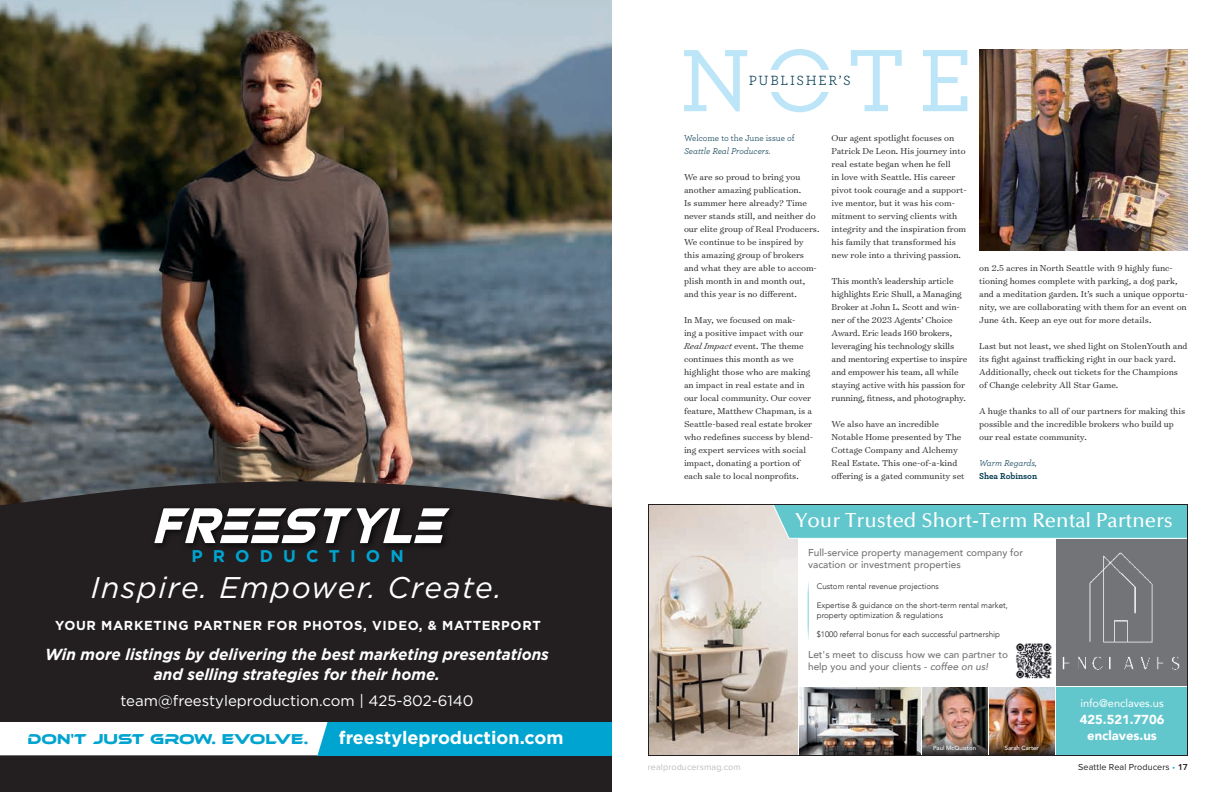
<style>
.page{position:relative;width:1224px;height:792px;background:#fff}
.page>*{position:absolute;margin:0;border:0;box-sizing:border-box;transform-origin:0 0}
.t1{font:500 92.9px "Archer Pro";color:#bce6f8}
.t2{font:italic 29.9px "Gotham";letter-spacing:.05em;color:#fff}
.t3{font:500 20.3px "Optima";color:#fff}
.t4{font:700 18px "Gotham";color:#fff}
.t5{font:700 16.9px "Gotham";letter-spacing:.6em;color:#00a4d0}
.t6{font:italic 700 16px/20px "Gotham";color:#fff;text-align:center;scale:.96 1}
.t7{font:15px "Gotham";color:#fff}
.t8{font:14.7px "Ethnocentric Rg";color:#00a4d0}
.t9{font:14px "Archer Pro";letter-spacing:.12em;color:#00394f}
.t10{font:700 13px "Gotham";letter-spacing:.05em;color:#fff}
.t11{font:900 13px/15.6px "Avenir";color:#fff;text-align:center}
.t12{font:11px "Avenir";color:#fff}
.t13{font:500 10px/12px "Avenir";color:#737477}
.t14{font:300 9.8px/13px "Surveyor Text";color:#231f20}
.t15{font:italic 9px "Archer Pro";color:#00394f}
.t16{font:9px "Proxima Nova";letter-spacing:.01em;color:#231f20}
.t17{font:9px "Archer Pro";color:#00394f}
.t18{font:9px "Proxima Nova";letter-spacing:.01em;color:#bcbec0}
.t19{font:700 9px "Archer Pro";letter-spacing:-.005em;color:#00394f}
.t20{font:300 8px/9.6px "Avenir";color:#231f20}
.t21{font:500 6px "Avenir";color:#fff}
.s1{font-style:italic}
.s2{color:#19a8e0}
.s3{font-weight:600}
</style>
<div class="page">
<img style="left:648px;top:504px;width:540px;height:252px">
<img style="left:979px;top:49px;width:209px;height:202px">
<img style="left:0;top:0;width:612px;height:477px">
<div style="left:0;top:477px;width:612px;height:315px;background:#231f20"></div>
<div style="left:318px;top:722px;width:294px;height:33px;background:#00a4d0"></div>
<svg style="left:0;top:722px;width:328px;height:33px"></svg>
<img style="left:147px;top:501px;width:313px;height:53px">
<svg style="left:154px;top:508px;width:296px;height:35px"></svg>
<h3 class="t5" style="left:191px;top:545px;width:214px">PRODUCTION</h3>
<h2 class="t2" style="left:91px;top:568px;width:412px">Inspire. Empower. Create.</h2>
<h3 class="t10" style="left:55px;top:617px;width:487px">YOUR MARKETING PARTNER FOR PHOTOS, VIDEO, &amp; MATTERPORT</h3>
<h3 class="t6" style="left:45px;top:644px;width:526px">Win more listings by delivering the best marketing presentations and selling strategies for their home.</h3>
<h3 class="t7" style="left:120px;top:692px;width:355px">team@freestyleproduction.com | 425-802-6140</h3>
<h3 class="t8" style="left:28px;top:730px;width:282px">DON'T JUST GROW. EVOLVE.</h3>
<h3 class="t4" style="left:339px;top:726px;width:226px">freestyleproduction.com</h3>
<h1 class="t1" style="left:680px;top:13px;width:295px">NOTE</h1>
<h3 class="t9" style="left:749px;top:71px;width:103px">PUBLISHER’S</h3>
<p class="t17" style="left:684px;top:132px;width:112px">Welcome to the June issue of</p>
<p class="t15" style="left:684px;top:144px;width:88px">Seattle Real Producers.</p>
<p class="t14" style="left:684px;top:170px;width:137px">We are so proud to bring you another amazing publication.<br>Is summer here already? Time never stands still, and neither do our elite group of Real Producers.<br>We continue to be inspired by this amazing group of brokers and what they are able to accom&shy;plish month in and month out, and this year is no different.</p>
<p class="t14" style="left:684px;top:313px;width:131px">In May, we focused on mak-<br>ing a positive impact with our<br><span class="s1">Real Impact</span> event. The theme continues this month as we highlight those who are making an impact in real estate and in our local community. Our cover feature, Matthew Chapman, is a<br>Seattle-based real estate broker who redefines success by blend&shy;ing expert services with social impact, donating a portion of each sale to local nonprofits.</p>
<p class="t14" style="left:832px;top:131px;width:137px">Our agent spotlight focuses on<br>Patrick De Leon. His journey into real estate began when he fell<br>in love with Seattle. His career pivot took courage and a support&shy;ive mentor, but it was his com&shy;mitment to serving clients with integrity and the inspiration from his family that transformed his new role into a thriving passion.</p>
<p class="t14" style="left:832px;top:274px;width:137px">This month’s leadership article highlights Eric Shull, a Managing Broker at John L. Scott and win&shy;ner of the 2023 Agents’ Choice Award. Eric leads 160 brokers, leveraging his technology skills and mentoring expertise to inspire and empower his team, all while staying active with his passion for running, fitness, and photography.</p>
<p class="t14" style="left:832px;top:417px;width:134px">We also have an incredible<br>Notable Home presented by The<br>Cottage Company and Alchemy<br>Real Estate. This one-of-a-kind offering is a gated community set</p>
<p class="t14" style="left:979px;top:261px;width:210px">on 2.5 acres in North Seattle with 9 highly func&shy;tioning homes complete with parking, a dog park, and a meditation garden. It’s such a unique opportu&shy;nity, we are collaborating with them for an event on June 4th. Keep an eye out for more details.</p>
<p class="t14" style="left:979px;top:339px;width:210px">Last but not least, we shed light on StolenYouth and its fight against trafficking right in our back yard.<br>Additionally, check out tickets for the Champions of Change celebrity All Star Game.</p>
<p class="t14" style="left:979px;top:404px;width:208px">A huge thanks to all of our partners for making this possible and the incredible brokers who build up our real estate community.</p>
<p class="t15" style="left:979px;top:456px;width:59px">Warm Regards,</p>
<p class="t19" style="left:979px;top:469px;width:60px">Shea Robinson</p>
<h3 class="t3" style="left:795px;top:509px;width:379px">Your Trusted Short-Term Rental Partners</h3>
<p class="t13" style="left:808px;top:546px;width:217px">Full-service property management company for vacation or investment properties</p>
<p class="t20" style="left:817px;top:582px;width:124px">Custom rental revenue projections</p>
<p class="t20" style="left:817px;top:601px;width:193px">Expertise &amp; guidance on the short-term rental market, property optimization &amp; regulations</p>
<p class="t20" style="left:817px;top:630px;width:185px">$1000 referral bonus for each successful partnership</p>
<p class="t13" style="left:808px;top:648px;width:202px">Let's meet to discuss how we can partner to help you and your clients - <span class="s1">coffee on us!</span></p>
<p class="t12" style="left:1080px;top:695px;width:85px">info@enclaves.us</p>
<h3 class="t11" style="left:1080px;top:712px;width:86px">425.521.7706 enclaves.us</h3>
<p class="t21" style="left:933px;top:743px;width:44px">Paul McQuiston</p>
<p class="t21" style="left:1005px;top:743px;width:36px">Sarah Carter</p>
<p class="t18" style="left:648px;top:762px;width:94px">realproducersmag.com</p>
<p class="t16" style="left:1078px;top:762px;width:111px">Seattle Real Producers <span class="s2">•</span> <span class="s3">17</span></p>
</div>
